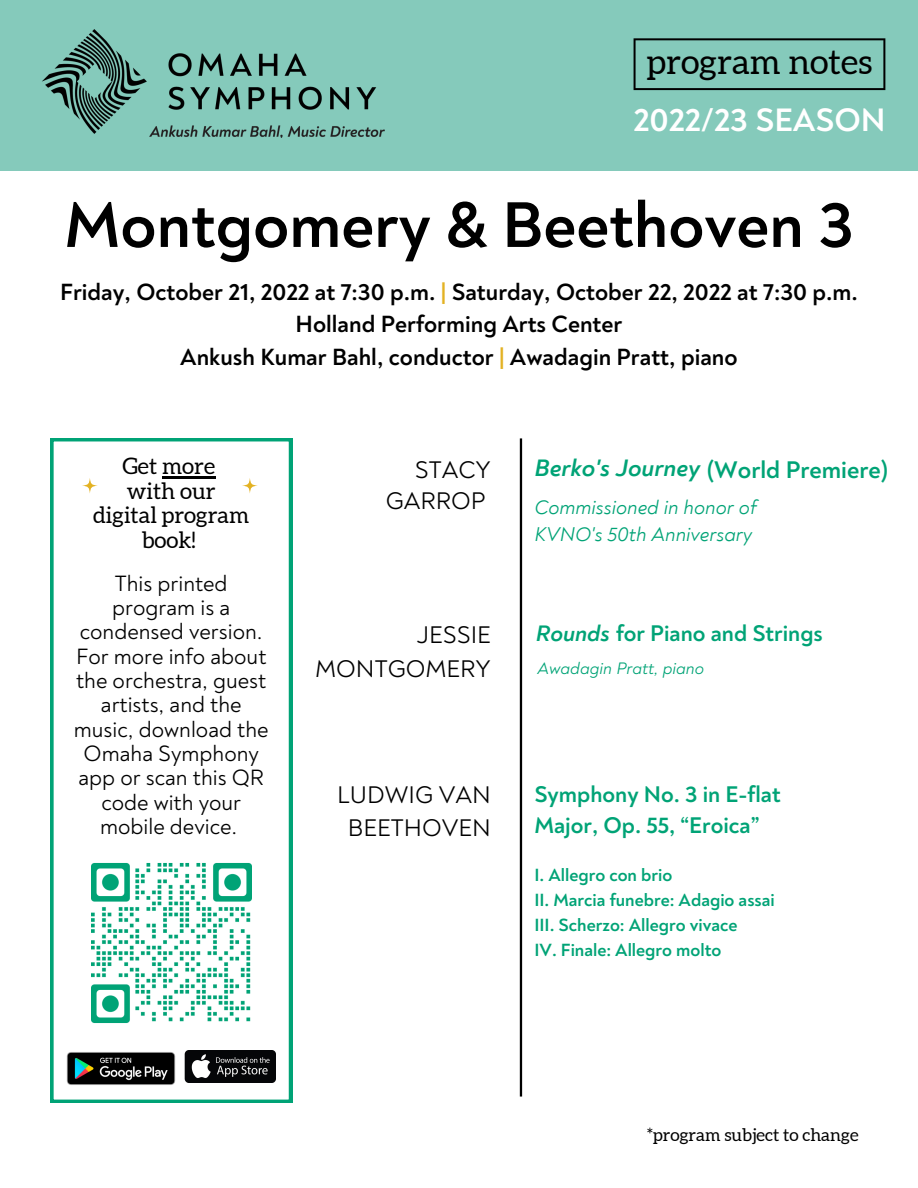
<style>
.page{position:relative;width:918px;height:1188px;background:#fff}
.page>*{position:absolute;margin:0;border:0;box-sizing:border-box;transform-origin:0 0}
.t1{font:700 65.7px "Noah";color:#000}
.t2{font:34.8px "Aleo";color:#000}
.t3{font:700 33.15px "Noah";color:#fff}
.t4{font:24.6px/34.2px "Noah";color:#000;text-align:right}
.t5{font:24.45px/30.3px "Noah";color:#000;text-align:right}
.t6{font:700 24.45px "Noah";color:#00a376}
.t7{font:700 23.85px/32.7px "Noah";color:#000;text-align:center}
.t8{font:700 23.1px/31.5px "Noah";color:#00a376}
.t9{font:22.65px/24.3px "Noah";color:#000;text-align:center}
.t10{font:22.65px/24.8px "Aleo";color:#000;text-align:center}
.t11{font:italic 20.1px/27px "Noah";color:#00a376}
.t12{font:700 18px/24.9px "Noah";color:#00a376}
.t13{font:17.4px "Aleo";color:#000}
.t14{font:italic 16.95px "Noah";color:#00a376}
.s1{color:#e3b223}
.s2{font-style:italic}
</style>
<div class="page">
<div style="left:0;top:0;width:918px;height:171px;background:#85cabb"></div>
<img style="left:42px;top:29px;width:343px;height:105px">
<svg style="left:634px;top:38px;width:251px;height:52px"></svg>
<img style="left:145px;top:123px;width:239px;height:15px">
<hr style="left:520px;top:438px;width:2px;height:659px;background:#000">
<svg style="left:50px;top:438px;width:242px;height:665px"></svg>
<img style="left:85px;top:856px;width:173px;height:174px">
<hr style="left:162px;top:476px;width:53px;height:2px;background:#000">
<img style="left:183px;top:1051px;width:92px;height:31px">
<img style="left:65px;top:1046px;width:114px;height:42px">
<svg style="left:82px;top:478px;width:16px;height:16px"></svg>
<svg style="left:242px;top:478px;width:16px;height:16px"></svg>
<h2 class="t2" style="left:647px;top:46px;width:227px">program notes</h2>
<h3 class="t3" style="left:634px;top:100px;width:254px">2022/23 SEASON</h3>
<h1 class="t1" style="left:64px;top:185px;width:791px">Montgomery &amp; Beethoven 3</h1>
<p class="t7" style="left:60px;top:276px;width:799px">Friday, October 21, 2022 at 7:30 p.m. <span class="s1">|</span> Saturday, October 22, 2022 at 7:30 p.m.<br>Holland Performing Arts Center<br>Ankush Kumar Bahl, conductor <span class="s1">|</span> Awadagin Pratt, piano</p>
<p class="t10" style="left:93px;top:455px;width:158px">Get more<br>with our digital program book!</p>
<p class="t9" style="left:74px;top:571px;width:196px">This printed program is a condensed version.<br>For more info about the orchestra, guest artists, and the music, download the<br>Omaha Symphony app or scan this QR code with your mobile device.</p>
<p class="t5" style="left:386px;top:455px;width:107px">STACY<br>GARROP</p>
<p class="t4" style="left:315px;top:618px;width:177px">JESSIE<br>MONTGOMERY</p>
<p class="t5" style="left:337px;top:778px;width:155px;line-height:33.8px;text-align:center">LUDWIG VAN<br>BEETHOVEN</p>
<p class="t6" style="left:534px;top:455px;width:356px"><span class="s2">Berko's Journey</span> (World Premiere)</p>
<p class="t11" style="left:534px;top:494px;width:224px">Commissioned in honor of<br>KVNO's 50th Anniversary</p>
<p class="t8" style="left:536px;top:618px;width:288px"><span class="s2">Rounds</span> for Piano and Strings</p>
<p class="t14" style="left:538px;top:658px;width:168px">Awadagin Pratt, piano</p>
<p class="t8" style="left:534px;top:779px;width:248px">Symphony No. 3 in E-flat<br>Major, Op. 55, “Eroica”</p>
<p class="t12" style="left:534px;top:863px;width:242px">I. Allegro con brio<br>II. Marcia funebre: Adagio assai<br>III. Scherzo: Allegro vivace<br>IV. Finale: Allegro molto</p>
<p class="t13" style="left:647px;top:1127px;width:213px">*program subject to change</p>
</div>
